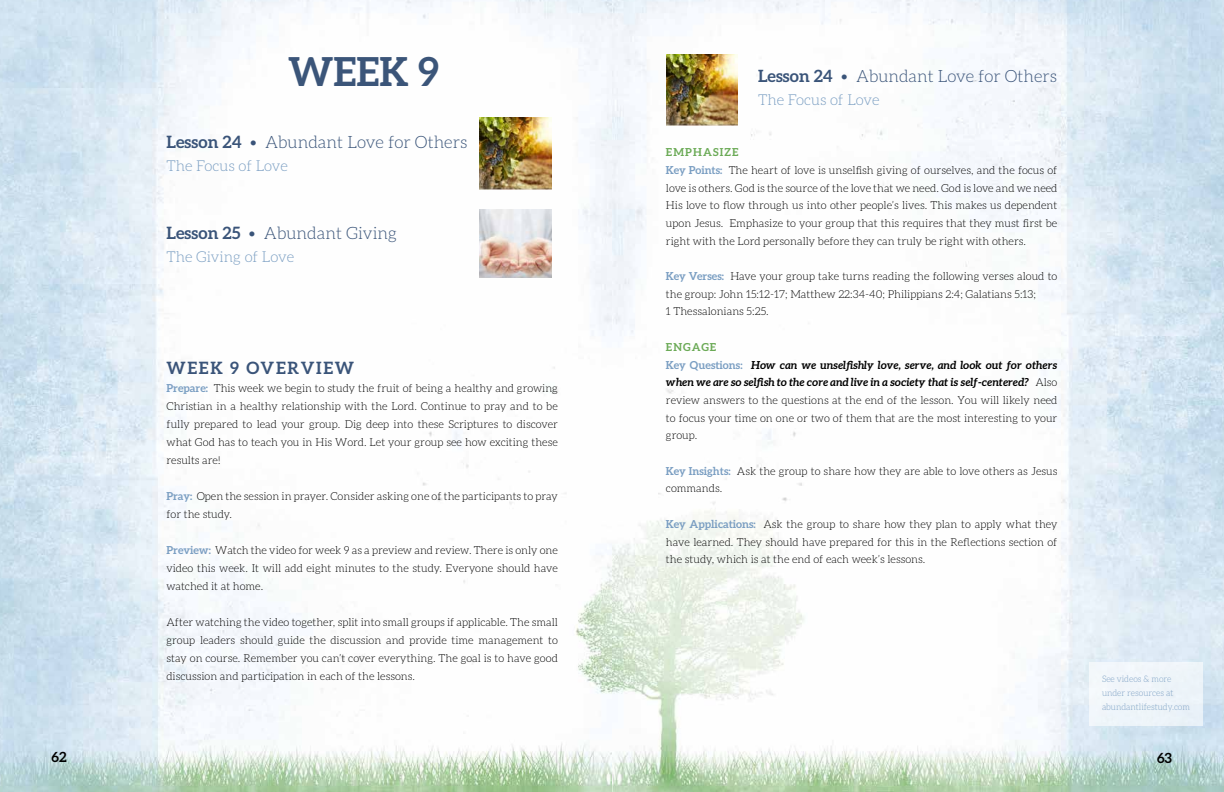
<style>
.page{position:relative;width:1224px;height:792px;background:#fff}
.page>*{position:absolute;margin:0;border:0;box-sizing:border-box;transform-origin:0 0}
.t1{font:700 40px "Aleo";color:#3b5579}
.t2{font:300 17px "Aleo";color:#3a5479}
.t3{font:700 17px "Aleo";letter-spacing:.1em;color:#3a5479}
.t4{font:300 16.9px "Aleo";color:#3a5479}
.t5{font:300 15px "Aleo";color:#7a9ec2}
.t6{font:700 14px "Aleo";color:#000}
.t7{font:300 11px/17.7px "Aleo";color:#000}
.t8{font:300 9px/14px "Aleo";color:#7a9ec2;scale:.95 1}
.s1{font-weight:700}
.s2{font-weight:700;color:#7a9ec2}
.s3{font-weight:700;color:#6baa56}
.s4{font-weight:700;font-style:italic}
</style>
<div class="page">
<img style="left:612px;top:0;width:612px;height:792px">
<div style="left:1089px;top:662px;width:114px;height:64px;background:#eff5fa"></div>
<img style="left:0;top:0;width:612px;height:792px">
<img style="left:480px;top:117px;width:72px;height:72px">
<img style="left:480px;top:210px;width:72px;height:68px">
<img style="left:666px;top:54px;width:72px;height:72px">
<p class="t6" style="left:52px;top:749px;width:17px">62</p>
<h1 class="t1" style="left:288px;top:49px;width:152px">WEEK 9</h1>
<h2 class="t2" style="left:166px;top:133px;width:302px"><span class="s1">Lesson 24</span> • Abundant Love for Others</h2>
<h3 class="t5" style="left:166px;top:158px;width:123px">The Focus of Love</h3>
<h2 class="t2" style="left:166px;top:224px;width:232px"><span class="s1">Lesson 25</span> • Abundant Giving</h2>
<h3 class="t5" style="left:166px;top:249px;width:129px">The Giving of Love</h3>
<h2 class="t3" style="left:166px;top:358px;width:189px">WEEK 9 OVERVIEW</h2>
<p class="t7" style="left:166px;top:380px;width:393px;line-height:18px;text-align:justify"><span class="s2">Prepare:</span> This week we begin to study the fruit of being a healthy and growing Christian in a healthy relationship with the Lord. Continue to pray and to be fully prepared to lead your group. Dig deep into these Scriptures to discover what God has to teach you in His Word. Let your group see how exciting these results are!</p>
<p class="t7" style="left:166px;top:487px;width:393px;line-height:18px"><span class="s2">Pray:</span> Open the session in prayer. Consider asking one of the participants to pray for the study.</p>
<p class="t7" style="left:166px;top:541px;width:393px;line-height:18px;text-align:justify"><span class="s2">Preview:</span> Watch the video for week 9 as a preview and review. There is only one video this week. It will add eight minutes to the study. Everyone should have watched it at home.</p>
<p class="t7" style="left:166px;top:613px;width:393px;line-height:18px;text-align:justify">After watching the video together, split into small groups if applicable. The small group leaders should guide the discussion and provide time management to stay on course. Remember you can’t cover everything. The goal is to have good discussion and participation in each of the lessons.</p>
<h3 class="t4" style="left:758px;top:67px;width:301px"><span class="s1">Lesson 24</span> • Abundant Love for Others</h3>
<h3 class="t5" style="left:758px;top:92px;width:123px">The Focus of Love</h3>
<p class="t7" style="left:666px;top:143px;width:393px"><span class="s3">EMPHASIZE<br></span><span class="s2">Key Points:</span> The heart of love is unselfish giving of ourselves, and the focus of love is others. God is the source of the love that we need. God is love and we need His love to flow through us into other people’s lives. This makes us dependent upon Jesus. Emphasize to your group that this requires that they must first be right with the Lord personally before they can truly be right with others.</p>
<p class="t7" style="left:666px;top:267px;width:393px"><span class="s2">Key Verses:</span> Have your group take turns reading the following verses aloud to the group: John 15:12-17; Matthew 22:34-40; Philippians 2:4; Galatians 5:13;<br>1 Thessalonians 5:25.</p>
<p class="t7" style="left:666px;top:338px;width:393px"><span class="s3">ENGAGE<br></span><span class="s2">Key Questions:</span> <span class="s4">How can we unselfishly love, serve, and look out for others when we are so selfish to the core and live in a society that is self-centered?</span> Also review answers to the questions at the end of the lesson. You will likely need to focus your time on one or two of them that are the most interesting to your group.</p>
<p class="t7" style="left:666px;top:462px;width:393px"><span class="s2">Key Insights:</span> Ask the group to share how they are able to love others as Jesus commands.</p>
<p class="t7" style="left:666px;top:515px;width:393px;text-align:justify"><span class="s2">Key Applications:</span> Ask the group to share how they plan to apply what they have learned. They should have prepared for this in the Reflections section of the study, which is at the end of each week’s lessons.</p>
<p class="t8" style="left:1102px;top:672px;width:94px">See videos &amp; more under resources at abundantlifestudy.com</p>
<p class="t6" style="left:1157px;top:749px;width:17px">63</p>
</div>
